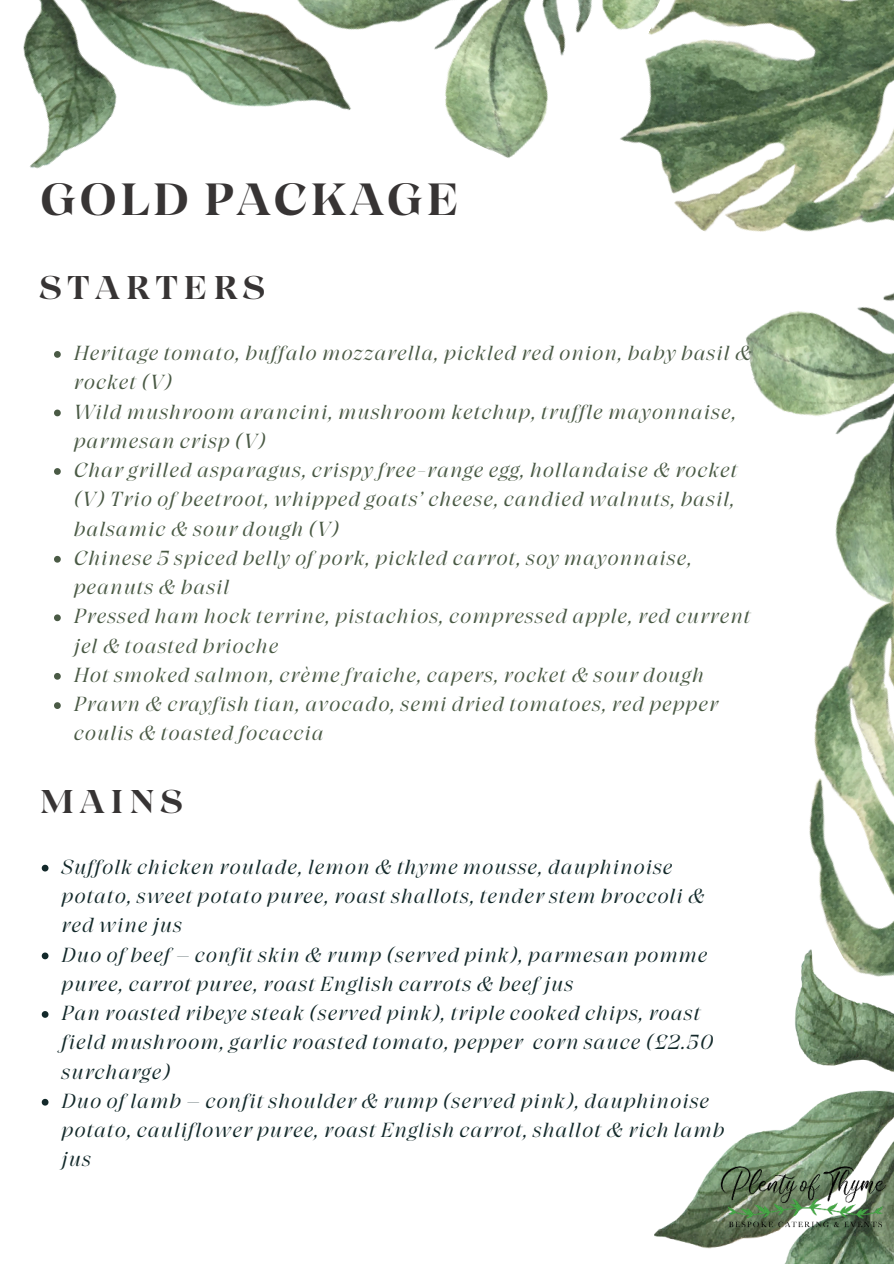
<style>
.page{position:relative;width:894px;height:1264px;background:#fff}
.page>*{position:absolute;margin:0;border:0;box-sizing:border-box;transform-origin:0 0}
.t1{font:45px "Grand Cru Bold M";letter-spacing:.04em;color:#373434}
.t2{font:32.85px "Grand Cru Bold M";letter-spacing:.16em;color:#373434}
.t3{font:20.25px/29.2px "Grand Cru Light M Italic";letter-spacing:.04em;color:#4a5a45}
.t4{font:20.25px/29.2px "Grand Cru Light M Italic";letter-spacing:.04em;color:#13292a}
</style>
<div class="page">
<img style="left:551px;top:0;width:31px;height:56px">
<img style="left:748px;top:350px;width:145px;height:118px">
<img style="left:582px;top:0;width:311px;height:350px">
<img style="left:809px;top:468px;width:84px;height:467px">
<img style="left:23px;top:0;width:528px;height:169px">
<img style="left:654px;top:935px;width:239px;height:328px">
<img style="left:710px;top:1150px;width:183px;height:104px">
<svg style="left:54px;top:351px;width:7px;height:7px"></svg>
<svg style="left:54px;top:409px;width:7px;height:7px"></svg>
<svg style="left:54px;top:468px;width:7px;height:7px"></svg>
<svg style="left:54px;top:556px;width:7px;height:6px"></svg>
<svg style="left:54px;top:614px;width:7px;height:7px"></svg>
<svg style="left:54px;top:673px;width:7px;height:6px"></svg>
<svg style="left:54px;top:702px;width:7px;height:7px"></svg>
<svg style="left:42px;top:864px;width:6px;height:7px"></svg>
<svg style="left:42px;top:952px;width:6px;height:7px"></svg>
<svg style="left:42px;top:1011px;width:6px;height:6px"></svg>
<svg style="left:42px;top:1098px;width:6px;height:7px"></svg>
<h1 class="t1" style="left:39px;top:170px;width:421px">GOLD PACKAGE</h1>
<h2 class="t2" style="left:39px;top:266px;width:227px">STARTERS</h2>
<p class="t3" style="left:74px;top:338px;width:679px">Heritage tomato, buffalo mozzarella, pickled red onion, baby basil &amp; rocket (V)<br>Wild mushroom arancini, mushroom ketchup, truffle mayonnaise, parmesan crisp (V)<br>Char grilled asparagus, crispy free-range egg, hollandaise &amp; rocket (V) Trio of beetroot, whipped goats’ cheese, candied walnuts, basil, balsamic &amp; sour dough (V)<br>Chinese 5 spiced belly of pork, pickled carrot, soy mayonnaise, peanuts &amp; basil<br>Pressed ham hock terrine, pistachios, compressed apple, red current jel &amp; toasted brioche<br>Hot smoked salmon, crème fraiche, capers, rocket &amp; sour dough Prawn &amp; crayfish tian, avocado, semi dried tomatoes, red pepper coulis &amp; toasted focaccia</p>
<h2 class="t2" style="left:39px;top:780px;width:145px">MAINS</h2>
<p class="t4" style="left:62px;top:852px;width:664px">Suffolk chicken roulade, lemon &amp; thyme mousse, dauphinoise potato, sweet potato puree, roast shallots, tender stem broccoli &amp; red wine jus<br>Duo of beef – confit skin &amp; rump (served pink), parmesan pomme puree, carrot puree, roast English carrots &amp; beef jus<br>Pan roasted ribeye steak (served pink), triple cooked chips, roast field mushroom, garlic roasted tomato, pepper฀corn sauce (£2.50 surcharge)<br>Duo of lamb – confit shoulder &amp; rump (served pink), dauphinoise potato, cauliflower puree, roast English carrot, shallot &amp; rich lamb jus</p>
</div>
